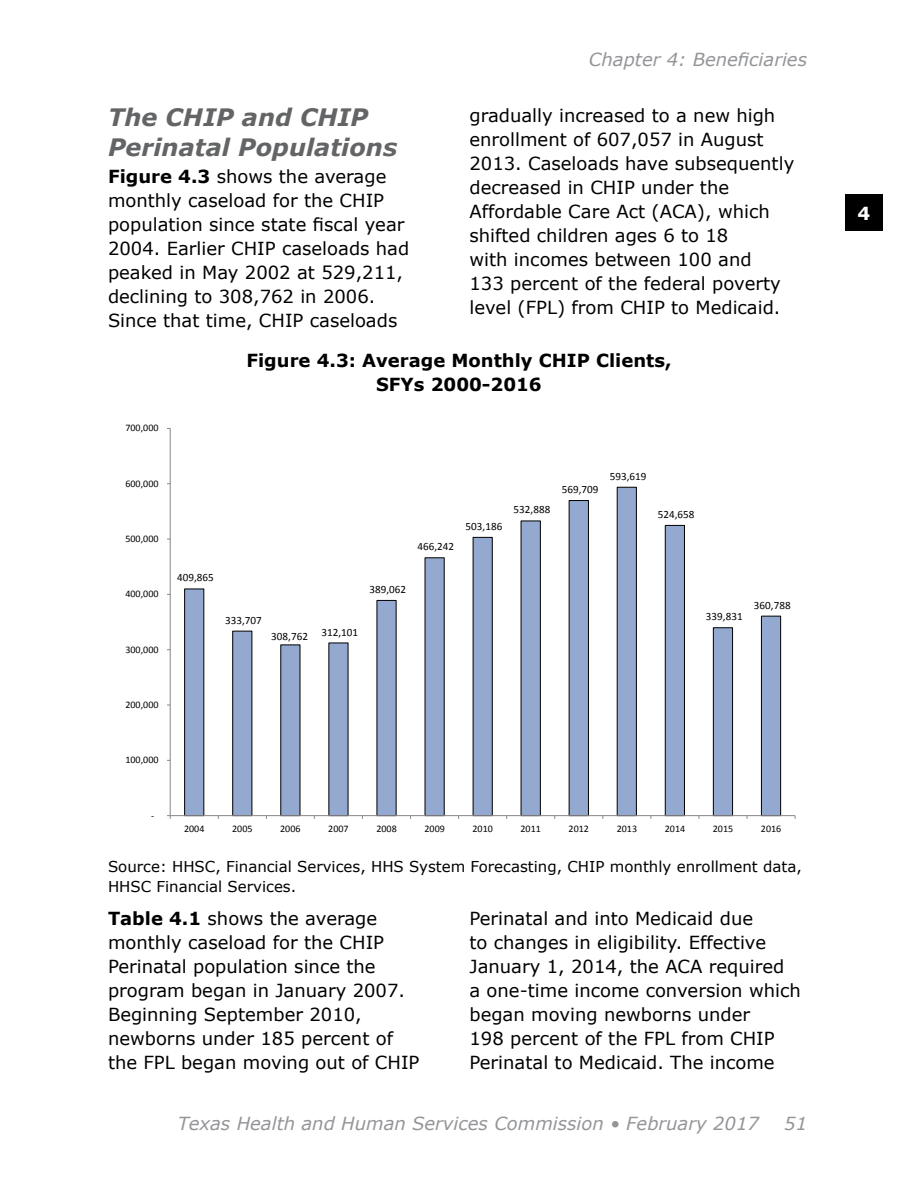
<style>
.page{position:relative;width:918px;height:1188px;background:#fff}
.page>*{position:absolute;margin:0;border:0;box-sizing:border-box;transform-origin:0 0}
.t1{font:italic 700 24px/30px "Verdana";color:#636466}
.t2{font:18px/24px "Verdana";color:#000}
.t3{font:italic 18px "Verdana";color:#939598}
.t4{font:700 18px/24px "Verdana";color:#000;text-align:center}
.t5{font:700 18px "Verdana";color:#fff}
.t6{font:15px/19.5px "Verdana";color:#000}
.t7{font:11.1px "Calibri";letter-spacing:.005em;color:#000}
.t8{font:10.05px "Calibri";color:#000}
.s1{font-weight:700}
</style>
<div class="page">
<div style="left:845px;top:194px;width:38px;height:37px;background:#000"></div>
<svg style="left:167px;top:428px;width:629px;height:391px"></svg>
<div style="left:313px;top:410px;width:344px;height:57px;background:#fff"></div>
<p class="t3" style="left:589px;top:47px;width:220px">Chapter 4: Beneficiaries</p>
<p class="t2" style="left:469px;top:103px;width:326px">gradually increased to a new high enrollment of 607,057 in August<br>2013. Caseloads have subsequently decreased in CHIP under the<br>Affordable Care Act (ACA), which shifted children ages 6 to 18<br>with incomes between 100 and<br>133 percent of the federal poverty level (FPL) from CHIP to Medicaid.</p>
<p class="t4" style="left:246px;top:348px;width:427px">Figure 4.3: Average Monthly CHIP Clients,<br>SFYs 2000-2016</p>
<h1 class="t1" style="left:108px;top:102px;width:291px">The CHIP and CHIP<br>Perinatal Populations</h1>
<p class="t2" style="left:108px;top:165px;width:303px"><span class="s1">Figure 4.3</span> shows the average monthly caseload for the CHIP population since state fiscal year<br>2004. Earlier CHIP caseloads had peaked in May 2002 at 529,211, declining to 308,762 in 2006.<br>Since that time, CHIP caseloads</p>
<p class="t8" style="left:125px;top:422px;width:35px">700,000</p>
<p class="t8" style="left:125px;top:477px;width:35px">600,000</p>
<p class="t8" style="left:125px;top:532px;width:35px">500,000</p>
<p class="t8" style="left:125px;top:588px;width:35px">400,000</p>
<p class="t8" style="left:125px;top:643px;width:35px">300,000</p>
<p class="t8" style="left:125px;top:698px;width:35px">200,000</p>
<p class="t8" style="left:125px;top:754px;width:35px">100,000</p>
<p class="t7" style="left:177px;top:571px;width:38px">409,865</p>
<p class="t7" style="left:417px;top:540px;width:38px">466,242</p>
<p class="t7" style="left:466px;top:519px;width:38px">503,186</p>
<p class="t7" style="left:514px;top:503px;width:38px">532,888</p>
<p class="t7" style="left:562px;top:482px;width:38px">569,709</p>
<p class="t7" style="left:610px;top:469px;width:38px">593,619</p>
<p class="t7" style="left:658px;top:507px;width:38px">524,658</p>
<p class="t7" style="left:225px;top:613px;width:38px">333,707</p>
<p class="t7" style="left:271px;top:627px;width:88px">308,762 312,101</p>
<p class="t7" style="left:369px;top:582px;width:38px">389,062</p>
<p class="t7" style="left:706px;top:609px;width:38px">339,831</p>
<p class="t7" style="left:754px;top:598px;width:38px">360,788</p>
<p class="t8" style="left:151px;top:809px;width:5px">-</p>
<p class="t8" style="left:184px;top:822px;width:22px">2004</p>
<p class="t8" style="left:232px;top:822px;width:22px">2005</p>
<p class="t8" style="left:280px;top:822px;width:22px">2006</p>
<p class="t8" style="left:328px;top:822px;width:22px">2007</p>
<p class="t8" style="left:376px;top:822px;width:22px">2008</p>
<p class="t8" style="left:424px;top:822px;width:22px">2009</p>
<p class="t8" style="left:472px;top:822px;width:22px">2010</p>
<p class="t8" style="left:521px;top:822px;width:22px">2011</p>
<p class="t8" style="left:569px;top:822px;width:22px">2012</p>
<p class="t8" style="left:617px;top:822px;width:22px">2013</p>
<p class="t8" style="left:665px;top:822px;width:22px">2014</p>
<p class="t8" style="left:713px;top:822px;width:22px">2015</p>
<p class="t8" style="left:761px;top:822px;width:22px">2016</p>
<p class="t6" style="left:108px;top:857px;width:695px">Source: HHSC, Financial Services, HHS System Forecasting, CHIP monthly enrollment data,<br>HHSC Financial Services.</p>
<p class="t2" style="left:108px;top:906px;width:313px"><span class="s1">Table 4.1</span> shows the average monthly caseload for the CHIP<br>Perinatal population since the program began in January 2007.<br>Beginning September 2010, newborns under 185 percent of the FPL began moving out of CHIP</p>
<p class="t2" style="left:469px;top:906px;width:333px">Perinatal and into Medicaid due<br>to changes in eligibility. Effective January 1, 2014, the ACA required<br>a one-time income conversion which began moving newborns under<br>198 percent of the FPL from CHIP Perinatal to Medicaid. The income</p>
<p class="t3" style="left:178px;top:1111px;width:583px">Texas Health and Human Services Commission • February 2017</p>
<p class="t3" style="left:784px;top:1111px;width:24px">51</p>
<p class="t5" style="left:857px;top:200px;width:14px">4</p>
</div>
